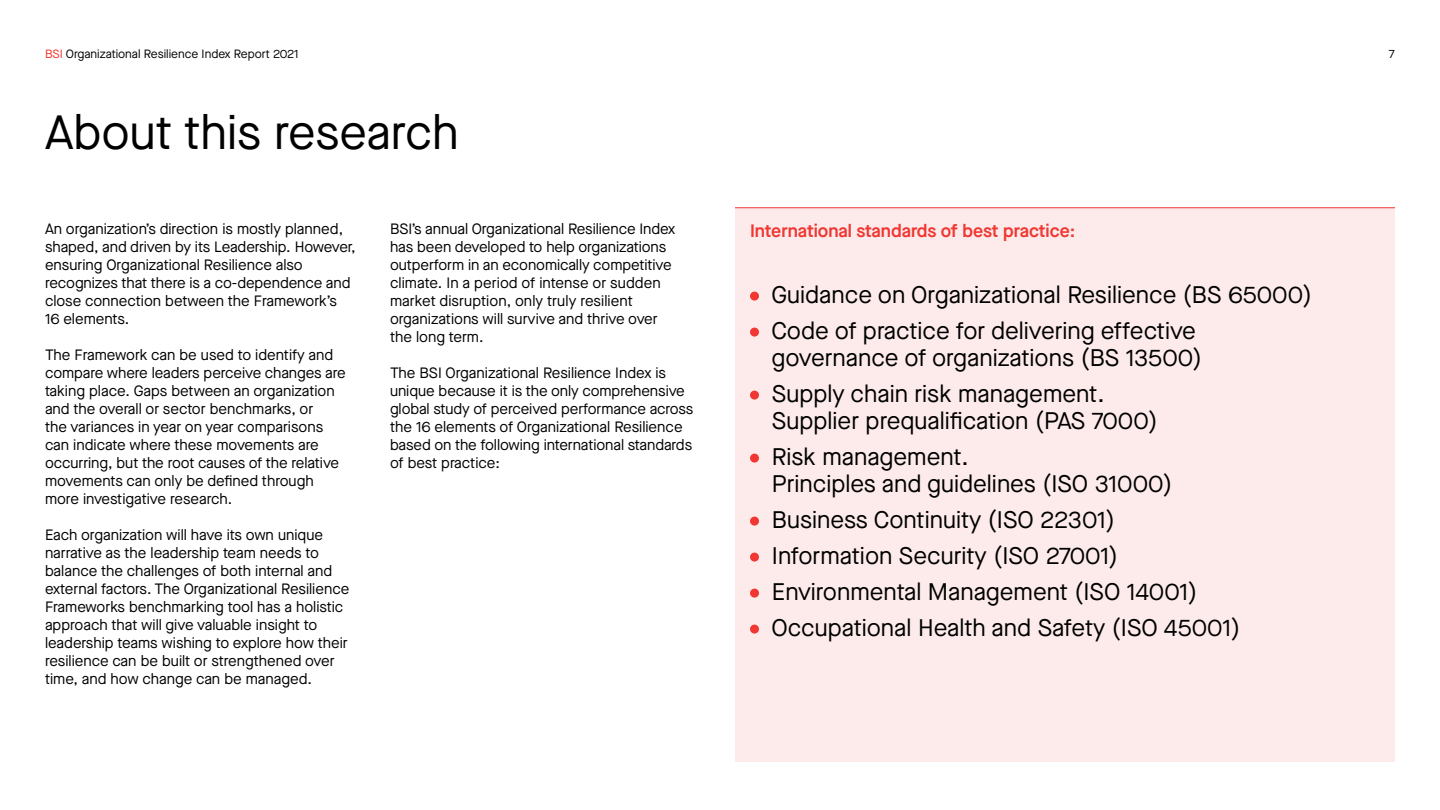
<style>
.page{position:relative;width:1440px;height:810px;background:#fff}
.page>*{position:absolute;margin:0;border:0;box-sizing:border-box;transform-origin:0 0}
.t1{font:48px "Maison Neue";color:#000}
.Body{font:24px/27px "Maison Neue";color:#000}
.Body-2{font:600 18px "Maison Neue";color:#f03732}
.Body-3{font:15px/18px "Maison Neue";color:#000}
.Body-4{font:12px "Maison Neue";color:#000}
.s1{color:#f03732}
</style>
<div class="page">
<div style="left:735px;top:208px;width:660px;height:553px;background:#fdebeb"></div>
<div style="left:750px;top:292px;width:9px;height:9px;background:#f03732;border-radius:50%"></div>
<div style="left:750px;top:328px;width:9px;height:9px;background:#f03732;border-radius:50%"></div>
<div style="left:750px;top:391px;width:9px;height:9px;background:#f03732;border-radius:50%"></div>
<div style="left:750px;top:454px;width:9px;height:9px;background:#f03732;border-radius:50%"></div>
<div style="left:750px;top:517px;width:9px;height:9px;background:#f03732;border-radius:50%"></div>
<div style="left:750px;top:553px;width:9px;height:9px;background:#f03732;border-radius:50%"></div>
<div style="left:750px;top:589px;width:9px;height:9px;background:#f03732;border-radius:50%"></div>
<div style="left:750px;top:625px;width:9px;height:9px;background:#f03732;border-radius:50%"></div>
<hr style="left:735px;top:207px;width:660px;height:1px;background:#f03732">
<p class="Body-4" style="left:45px;top:46px;width:255px"><span class="s1">BSI</span> Organizational Resilience Index Report 2021</p>
<p class="Body-4" style="left:1389px;top:46px;width:8px">7</p>
<p class="t1" style="left:45px;top:100px;width:415px">About this research</p>
<p class="Body-3" style="left:45px;top:220px;width:312px">An organization’s direction is mostly planned, shaped, and driven by its Leadership. However, ensuring Organizational Resilience also recognizes that there is a co-dependence and close connection between the Framework’s<br>16 elements.</p>
<p class="Body-3" style="left:45px;top:346px;width:302px">The Framework can be used to identify and compare where leaders perceive changes are taking place. Gaps between an organization and the overall or sector benchmarks, or<br>the variances in year on year comparisons can indicate where these movements are occurring, but the root causes of the relative movements can only be defined through more investigative research.</p>
<p class="Body-3" style="left:45px;top:526px;width:306px">Each organization will have its own unique narrative as the leadership team needs to balance the challenges of both internal and external factors. The Organizational Resilience Frameworks benchmarking tool has a holistic approach that will give valuable insight to leadership teams wishing to explore how their resilience can be built or strengthened over time, and how change can be managed.</p>
<p class="Body-3" style="left:390px;top:220px;width:287px">BSI’s annual Organizational Resilience Index has been developed to help organizations outperform in an economically competitive climate. In a period of intense or sudden market disruption, only truly resilient organizations will survive and thrive over the long term.</p>
<p class="Body-3" style="left:390px;top:364px;width:305px">The BSI Organizational Resilience Index is unique because it is the only comprehensive global study of perceived performance across the 16 elements of Organizational Resilience based on the following international standards of best practice:</p>
<p class="Body-2" style="left:750px;top:218px;width:327px">International standards of best practice:</p>
<p class="Body" style="left:771px;top:281px;width:542px">Guidance on Organizational Resilience (BS 65000)</p>
<p class="Body" style="left:771px;top:317px;width:432px">Code of practice for delivering effective governance of organizations (BS 13500)</p>
<p class="Body" style="left:772px;top:380px;width:387px">Supply chain risk management.<br>Supplier prequalification (PAS 7000)</p>
<p class="Body" style="left:772px;top:443px;width:402px">Risk management.<br>Principles and guidelines (ISO 31000)</p>
<p class="Body" style="left:772px;top:506px;width:345px">Business Continuity (ISO 22301)</p>
<p class="Body" style="left:772px;top:542px;width:348px">Information Security (ISO 27001)</p>
<p class="Body" style="left:772px;top:578px;width:427px">Environmental Management (ISO 14001)</p>
<p class="Body" style="left:771px;top:614px;width:470px">Occupational Health and Safety (ISO 45001)</p>
</div>
